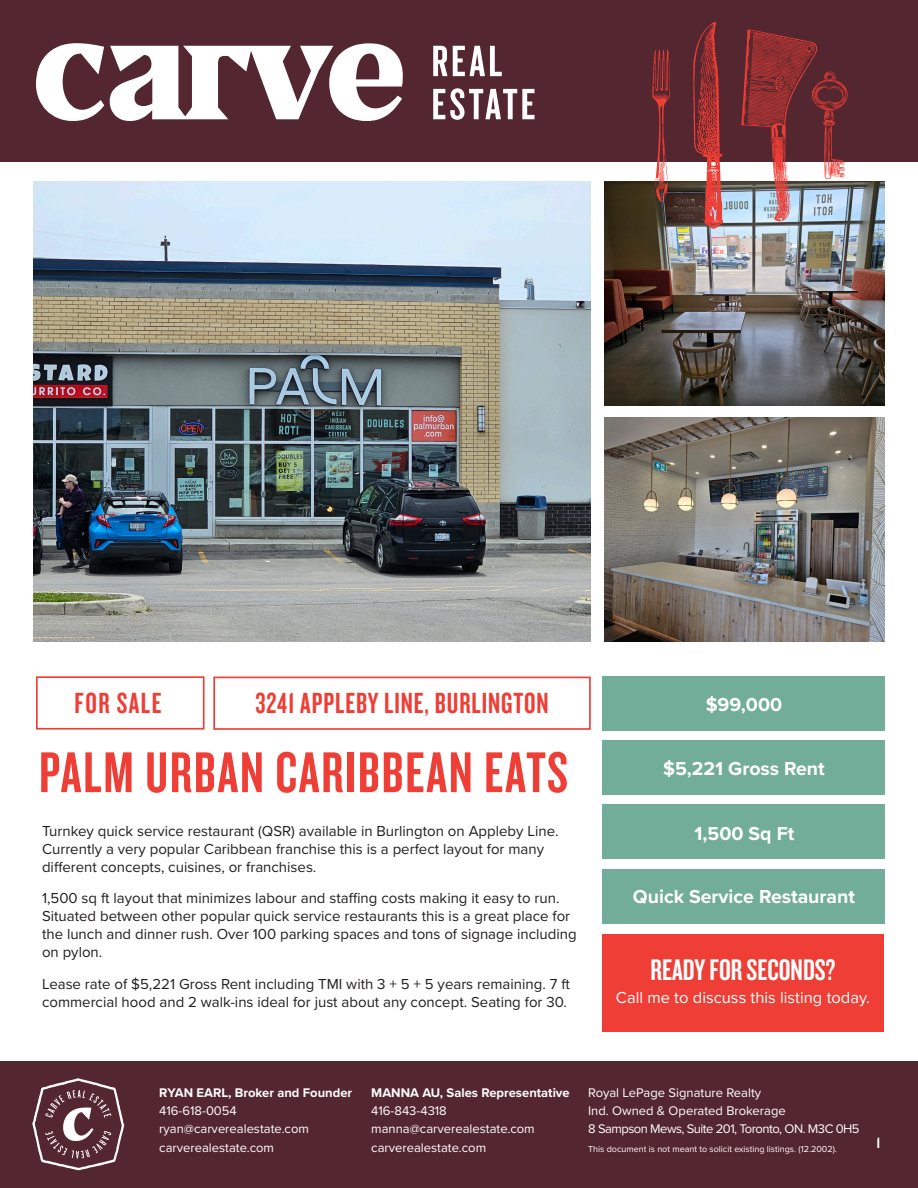
<style>
.page{position:relative;width:918px;height:1188px;background:#fff}
.page>*{position:absolute;margin:0;border:0;box-sizing:border-box;transform-origin:0 0}
.t1{font:59.7px "Knockout HTF48 Featherweight";letter-spacing:.03em;color:#ee3e35}
.t2{font:31.05px "Knockout HTF48 Featherweight";color:#fff}
.t3{font:30.3px "Knockout HTF48 Featherweight";letter-spacing:.03em;color:#ee3e35}
.t4{font:700 19.5px "Proxima Nova";color:#fff}
.t5{font:16.5px "Proxima Nova";color:#fff}
.t6{font:15.6px "Knockout HTF49 Liteweight";color:#fff}
.t7{font:15px/18px "Proxima Nova";color:#231f20}
.t8{font:13.05px/18.1px "Proxima Nova";color:#fff}
.t9{font:700 13.05px "Proxima Nova";color:#fff}
.t10{font:9px "Proxima Nova";color:#fff}
</style>
<div class="page">
<div style="left:0;top:0;width:918px;height:162px;background:#54262f"></div>
<div style="left:603px;top:676px;width:282px;height:54px;background:#72ad99"></div>
<div style="left:603px;top:740px;width:282px;height:54px;background:#72ad99"></div>
<div style="left:603px;top:805px;width:282px;height:54px;background:#72ad99"></div>
<div style="left:603px;top:869px;width:282px;height:54px;background:#72ad99"></div>
<div style="left:602px;top:934px;width:282px;height:97px;background:#ee3e35"></div>
<div style="left:0;top:1061px;width:918px;height:127px;background:#54262f"></div>
<svg style="left:36px;top:43px;width:498px;height:78px"></svg>
<svg style="left:32px;top:1078px;width:92px;height:92px"></svg>
<div style="left:36px;top:676px;width:169px;height:54px;border:2px solid #ee3e35"></div>
<div style="left:213px;top:677px;width:378px;height:53px;border:2px solid #ee3e35"></div>
<img style="left:33px;top:181px;width:558px;height:461px">
<img style="left:604px;top:181px;width:281px;height:224px">
<img style="left:604px;top:418px;width:281px;height:224px">
<svg style="left:693px;top:22px;width:30px;height:207px"></svg>
<svg style="left:652px;top:49px;width:18px;height:153px"></svg>
<svg style="left:741px;top:30px;width:107px;height:191px"></svg>
<p class="t3" style="left:255px;top:688px;width:295px">3241 APPLEBY LINE, BURLINGTON</p>
<p class="t1" style="left:39px;top:742px;width:531px">PALM URBAN CARIBBEAN EATS</p>
<p class="t3" style="left:75px;top:688px;width:88px">FOR SALE</p>
<p class="t7" style="left:42px;top:821px;width:518px">Turnkey quick service restaurant (QSR) available in Burlington on Appleby Line.<br>Currently a very popular Caribbean franchise this is a perfect layout for many different concepts, cuisines, or franchises.</p>
<p class="t7" style="left:42px;top:888px;width:536px">1,500 sq ft layout that minimizes labour and staffing costs making it easy to run.<br>Situated between other popular quick service restaurants this is a great place for the lunch and dinner rush. Over 100 parking spaces and tons of signage including on pylon.</p>
<p class="t7" style="left:42px;top:974px;width:530px">Lease rate of $5,221 Gross Rent including TMI with 3 + 5 + 5 years remaining. 7 ft commercial hood and 2 walk-ins ideal for just about any concept. Seating for 30.</p>
<p class="t4" style="left:706px;top:690px;width:78px">$99,000</p>
<p class="t4" style="left:663px;top:754px;width:163px">$5,221 Gross Rent</p>
<p class="t4" style="left:695px;top:818px;width:101px">1,500 Sq Ft</p>
<p class="t4" style="left:633px;top:882px;width:224px">Quick Service Restaurant</p>
<h2 class="t2" style="left:651px;top:954px;width:186px">READY FOR SECONDS?</h2>
<p class="t5" style="left:616px;top:985px;width:256px">Call me to discuss this listing today.</p>
<p class="t9" style="left:159px;top:1083px;width:194px">RYAN EARL, Broker and Founder</p>
<p class="t8" style="left:159px;top:1101px;width:151px">416-618-0054 ryan@carverealestate.com carverealestate.com</p>
<p class="t9" style="left:371px;top:1083px;width:200px">MANNA AU, Sales Representative</p>
<p class="t8" style="left:371px;top:1101px;width:165px">416-843-4318 manna@carverealestate.com carverealestate.com</p>
<p class="t8" style="left:588px;top:1083px;width:273px">Royal LePage Signature Realty<br>Ind. Owned &amp; Operated Brokerage<br>8 Sampson Mews, Suite 201, Toronto, ON. M3C 0H5</p>
<p class="t10" style="left:588px;top:1142px;width:250px">This document is not meant to solicit existing listings. (12.2002).</p>
<p class="t6" style="left:876px;top:1135px;width:5px">1</p>
</div>
